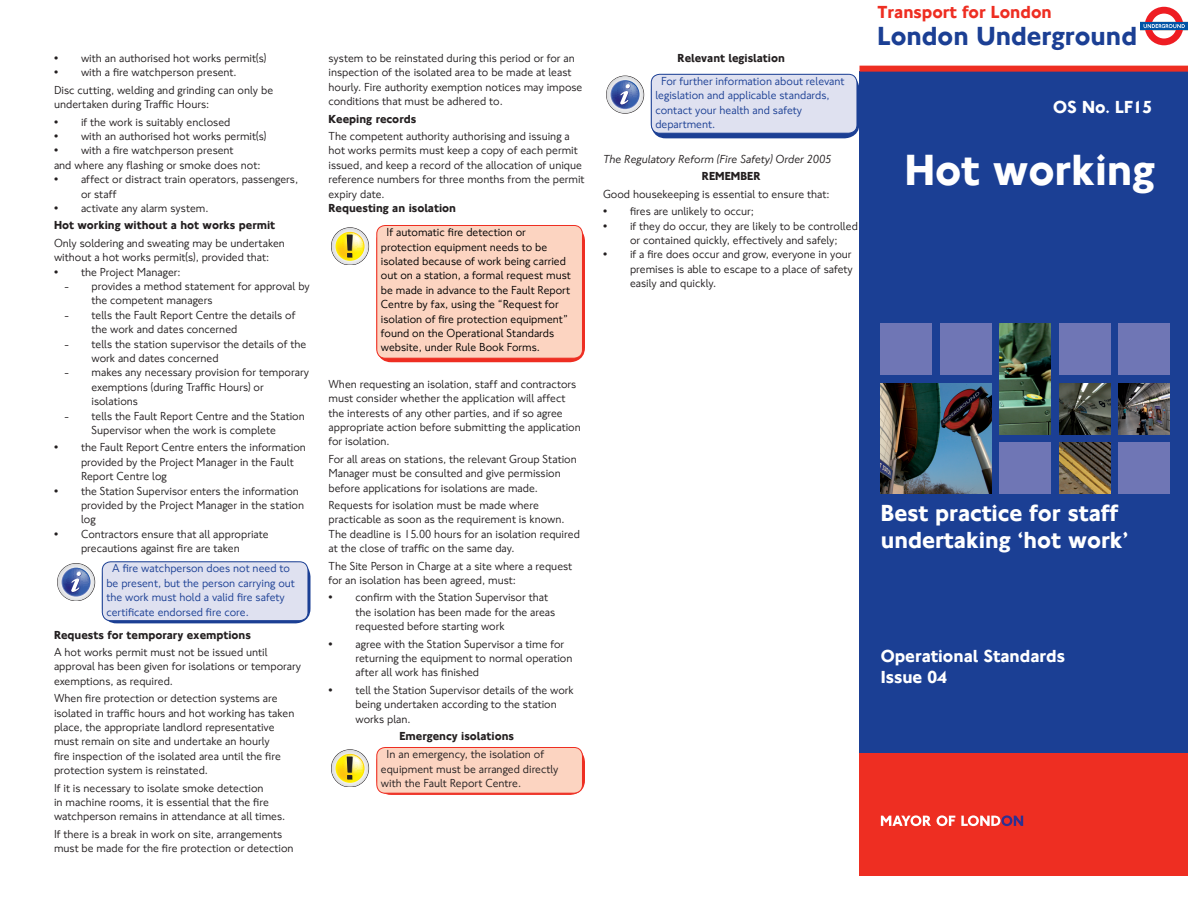
<style>
.page{position:relative;width:1188px;height:918px;background:#fff}
.page>*{position:absolute;margin:0;border:0;box-sizing:border-box;transform-origin:0 0}
.t1{font:700 45px "NJ Font";color:#fff}
.t2{font:700 27px "NJ Font";color:#1b3f94}
.t3{font:700 24px/27px "NJ Font";color:#fff}
.t4{font:700 18px "NJ Font";color:#fff}
.TfL{font:700 18px "NJ Font";color:#ee2e22}
.t5{font:12px/14.4px "NJ Font";color:#231f20}
.t6{font:12px/14.4px "NJ Font";color:#000}
.t7{font:12px/14.4px "NJ Font";color:#1b3f94}
.t8{font:700 12px "NJ Font";color:#231f20}
.t9{font:italic 12px "NJ Font";color:#231f20}
</style>
<div class="page">
<div style="left:860px;top:753px;width:328px;height:123px;background:#ee2e22"></div>
<div style="left:860px;top:72px;width:328px;height:681px;background:#1b3f94"></div>
<div style="left:1140px;top:22px;width:48px;height:8px;background:#0154a6"></div>
<svg style="left:1144px;top:7px;width:41px;height:38px"></svg>
<div style="left:860px;top:66px;width:328px;height:6px;background:#ee2e22"></div>
<div style="left:881px;top:324px;width:51px;height:51px;background:#6f76b5"></div>
<div style="left:940px;top:324px;width:51px;height:51px;background:#6f76b5"></div>
<div style="left:1059px;top:324px;width:51px;height:51px;background:#6f76b5"></div>
<div style="left:1119px;top:324px;width:51px;height:51px;background:#6f76b5"></div>
<div style="left:1000px;top:443px;width:51px;height:51px;background:#6f76b5"></div>
<div style="left:1119px;top:443px;width:51px;height:51px;background:#6f76b5"></div>
<img style="left:1000px;top:324px;width:51px;height:110px">
<img style="left:881px;top:383px;width:110px;height:111px">
<img style="left:1059px;top:443px;width:51px;height:51px">
<img style="left:1059px;top:383px;width:51px;height:51px">
<img style="left:1119px;top:383px;width:51px;height:51px">
<svg style="left:881px;top:815px;width:50px;height:11px"></svg>
<svg style="left:937px;top:815px;width:18px;height:11px"></svg>
<svg style="left:961px;top:815px;width:62px;height:11px"></svg>
<div style="left:57px;top:563px;width:38px;height:38px;border:1px solid #231f20;border-radius:50%"></div>
<svg style="left:57px;top:564px;width:38px;height:37px"></svg>
<div style="left:102px;top:562px;width:209px;height:61px;background:#1b3f94;border-radius:15px"></div>
<div style="left:102px;top:562px;width:206px;height:59px;background:#dfe1f0;border-radius:9px"></div>
<div style="left:102px;top:561px;width:206px;height:60px;border:1px solid #1b3f94;border-radius:9px"></div>
<svg style="left:331px;top:227px;width:38px;height:37px"></svg>
<div style="left:376px;top:226px;width:209px;height:136px;background:#ee2e22;border-radius:15px"></div>
<div style="left:377px;top:225px;width:205px;height:133px;background:#fcd4c1;border-radius:9px"></div>
<div style="left:376px;top:225px;width:207px;height:134px;border:1px solid #ee2e22;border-radius:9px"></div>
<svg style="left:331px;top:749px;width:38px;height:37px"></svg>
<div style="left:376px;top:747px;width:209px;height:48px;background:#ee2e22;border-radius:15px"></div>
<div style="left:377px;top:747px;width:205px;height:46px;background:#fcd4c1;border-radius:9px"></div>
<div style="left:376px;top:747px;width:207px;height:47px;border:1px solid #ee2e22;border-radius:9px"></div>
<svg style="left:606px;top:76px;width:38px;height:37px"></svg>
<div style="left:651px;top:74px;width:209px;height:64px;background:#1b3f94;border-radius:15px"></div>
<div style="left:651px;top:74px;width:206px;height:59px;background:#dfe1f0;border-radius:9px"></div>
<div style="left:651px;top:74px;width:206px;height:60px;border:1px solid #1b3f94;border-radius:9px"></div>
<p class="t5" style="left:54px;top:51px;width:214px">• with an authorised hot works permit(s)</p>
<p class="t5" style="left:54px;top:66px;width:184px">• with a fire watchperson present.</p>
<p class="t5" style="left:54px;top:83px;width:221px">Disc cutting, welding and grinding can only be undertaken during Traffic Hours:</p>
<p class="t5" style="left:54px;top:115px;width:178px">• if the work is suitably enclosed</p>
<p class="t5" style="left:54px;top:129px;width:214px">• with an authorised hot works permit(s)</p>
<p class="t5" style="left:54px;top:144px;width:181px">• with a fire watchperson present</p>
<p class="t5" style="left:54px;top:158px;width:208px">and where any flashing or smoke does not:</p>
<p class="t5" style="left:81px;top:172px;width:219px;text-indent:-27px">• affect or distract train operators, passengers, or staff</p>
<p class="t5" style="left:54px;top:201px;width:156px">• activate any alarm system.</p>
<p class="t8" style="left:54px;top:218px;width:223px">Hot working without a hot works permit</p>
<p class="t5" style="left:54px;top:236px;width:232px">Only soldering and sweating may be undertaken without a hot works permit(s), provided that:</p>
<p class="t5" style="left:54px;top:265px;width:128px">• the Project Manager:</p>
<p class="t5" style="left:92px;top:279px;width:220px;text-indent:-27px">- provides a method statement for approval by the competent managers</p>
<p class="t5" style="left:92px;top:308px;width:205px;text-indent:-27px">- tells the Fault Report Centre the details of the work and dates concerned</p>
<p class="t5" style="left:92px;top:337px;width:216px;text-indent:-27px">- tells the station supervisor the details of the work and dates concerned</p>
<p class="t5" style="left:92px;top:366px;width:219px;text-indent:-27px">- makes any necessary provision for temporary exemptions (during Traffic Hours) or isolations</p>
<p class="t5" style="left:64px;top:409px;width:242px;text-align:center">- tells the Fault Report Centre and the Station<br>Supervisor when the work is complete</p>
<p class="t5" style="left:81px;top:441px;width:226px;text-indent:-27px">• the Fault Report Centre enters the information provided by the Project Manager in the Fault<br>Report Centre log</p>
<p class="t5" style="left:81px;top:484px;width:225px;text-indent:-27px">• the Station Supervisor enters the information provided by the Project Manager in the station log</p>
<p class="t5" style="left:54px;top:527px;width:216px;text-align:center">• Contractors ensure that all appropriate precautions against fire are taken</p>
<p class="t7" style="left:106px;top:562px;width:190px;text-indent:6px">A fire watchperson does not need to be present, but the person carrying out the work must hold a valid fire safety certificate endorsed fire core.</p>
<p class="t8" style="left:54px;top:627px;width:198px">Requests for temporary exemptions</p>
<p class="t5" style="left:54px;top:645px;width:249px">A hot works permit must not be issued until approval has been given for isolations or temporary exemptions, as required.</p>
<p class="t5" style="left:54px;top:691px;width:242px">When fire protection or detection systems are isolated in traffic hours and hot working has taken place, the appropriate landlord representative must remain on site and undertake an hourly<br>fire inspection of the isolated area until the fire protection system is reinstated.</p>
<p class="t5" style="left:54px;top:781px;width:233px">If it is necessary to isolate smoke detection<br>in machine rooms, it is essential that the fire watchperson remains in attendance at all times.</p>
<p class="t5" style="left:54px;top:827px;width:241px">If there is a break in work on site, arrangements must be made for the fire protection or detection</p>
<p class="t5" style="left:328px;top:51px;width:255px">system to be reinstated during this period or for an inspection of the isolated area to be made at least hourly. Fire authority exemption notices may impose conditions that must be adhered to.</p>
<p class="t8" style="left:328px;top:111px;width:89px">Keeping records</p>
<p class="t5" style="left:328px;top:129px;width:258px">The competent authority authorising and issuing a hot works permits must keep a copy of each permit issued, and keep a record of the allocation of unique reference numbers for three months from the permit expiry date.</p>
<p class="t8" style="left:328px;top:201px;width:129px">Requesting an isolation</p>
<p class="t6" style="left:381px;top:225px;width:192px;text-indent:6px">If automatic fire detection or protection equipment needs to be isolated because of work being carried out on a station, a formal request must be made in advance to the Fault Report Centre by fax, using the “Request for isolation of fire protection equipment” found on the Operational Standards website, under Rule Book Forms.</p>
<p class="t5" style="left:328px;top:377px;width:254px">When requesting an isolation, staff and contractors must consider whether the application will affect the interests of any other parties, and if so agree appropriate action before submitting the application for isolation.</p>
<p class="t5" style="left:328px;top:452px;width:250px">For all areas on stations, the relevant Group Station<br>Manager must be consulted and give permission before applications for isolations are made.</p>
<p class="t5" style="left:328px;top:498px;width:253px">Requests for isolation must be made where practicable as soon as the requirement is known.<br>The deadline is 15.00 hours for an isolation required at the close of traffic on the same day.</p>
<p class="t5" style="left:328px;top:559px;width:245px">The Site Person in Charge at a site where a request for an isolation has been agreed, must:</p>
<p class="t5" style="left:356px;top:591px;width:201px;text-indent:-27px">• confirm with the Station Supervisor that the isolation has been made for the areas requested before starting work</p>
<p class="t5" style="left:356px;top:637px;width:219px;text-indent:-27px">• agree with the Station Supervisor a time for returning the equipment to normal operation after all work has finished</p>
<p class="t5" style="left:356px;top:683px;width:220px;text-indent:-27px">• tell the Station Supervisor details of the work being undertaken according to the station works plan.</p>
<p class="t8" style="left:399px;top:729px;width:116px">Emergency isolations</p>
<p class="t5" style="left:381px;top:747px;width:179px;text-indent:6px">In an emergency, the isolation of equipment must be arranged directly with the Fault Report Centre.</p>
<p class="t8" style="left:678px;top:51px;width:109px">Relevant legislation</p>
<p class="t7" style="left:655px;top:74px;width:191px;text-indent:6px">For further information about relevant legislation and applicable standards, contact your health and safety department.</p>
<p class="t9" style="left:603px;top:152px;width:230px">The Regulatory Reform (Fire Safety) Order 2005</p>
<p class="t8" style="left:702px;top:169px;width:60px">REMEMBER</p>
<p class="t5" style="left:603px;top:187px;width:228px">Good housekeeping is essential to ensure that:</p>
<p class="t5" style="left:603px;top:204px;width:153px">• fires are unlikely to occur;</p>
<p class="t5" style="left:603px;top:219px;width:256px;text-align:center">• if they do occur, they are likely to be controlled or contained quickly, effectively and safely;</p>
<p class="t5" style="left:630px;top:248px;width:225px;text-indent:-27px">• if a fire does occur and grow, everyone in your premises is able to escape to a place of safety easily and quickly.</p>
<p class="TfL" style="left:878px;top:1px;width:176px">Transport for London</p>
<p class="t2" style="left:878px;top:19px;width:261px">London Underground</p>
<p class="t4" style="left:1053px;top:96px;width:101px">OS No. LF15</p>
<p class="t1" style="left:905px;top:142px;width:252px">Hot working</p>
<p class="t3" style="left:881px;top:500px;width:249px">Best practice for staff undertaking ‘hot work’</p>
<p class="t4" style="left:881px;top:644px;width:186px">Operational Standards</p>
<p class="t4" style="left:881px;top:666px;width:68px">Issue 04</p>
</div>
